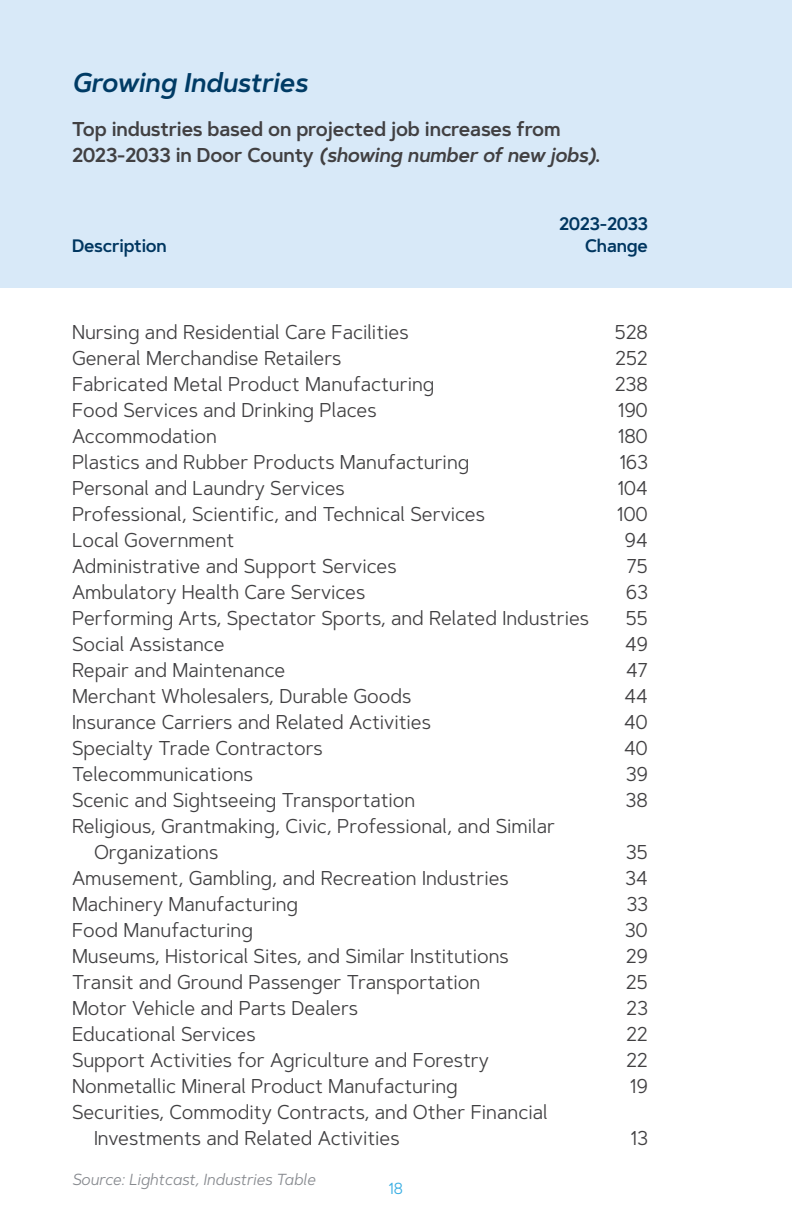
<style>
.page{position:relative;width:792px;height:1224px;background:#fff}
.page>*{position:absolute;margin:0;border:0;box-sizing:border-box;transform-origin:0 0}
.t1{font:italic 600 27px "Artegra Sans";color:#003b65;scale:.95 1}
.t2{font:20px/26px "Artegra Sans";color:#414042;scale:.95 1}
.t3{font:600 20px/26px "Artegra Sans";letter-spacing:-.01em;color:#414042;scale:.95 1}
.t4{font:600 18px "Artegra Sans";letter-spacing:-.01em;color:#003660;scale:.95 1}
.t5{font:italic 16px "Artegra Sans";color:#878a8f;scale:.95 1}
.t6{font:16px "Artegra Sans";color:#39aee3;scale:.95 1}
.s1{font-style:italic}
</style>
<div class="page">
<div style="left:0;top:0;width:792px;height:288px;background:#d8e9f8"></div>
<h1 class="t1" style="left:72px;top:63px;width:249px">Growing Industries</h1>
<p class="t3" style="left:72px;top:116px;width:557px">Top industries based on projected job increases from<br>2023-2033 in Door County <span class="s1">(showing number of new jobs)</span>.</p>
<p class="t4" style="left:559px;top:211px;width:95px">2023-2033</p>
<p class="t4" style="left:72px;top:233px;width:101px">Description</p>
<p class="t4" style="left:585px;top:233px;width:68px">Change</p>
<p class="t2" style="left:72px;top:318px;width:356px">Nursing and Residential Care Facilities</p>
<p class="t2" style="left:615px;top:318px;width:37px">528</p>
<p class="t2" style="left:72px;top:344px;width:285px">General Merchandise Retailers</p>
<p class="t2" style="left:615px;top:344px;width:36px">252</p>
<p class="t2" style="left:72px;top:370px;width:383px">Fabricated Metal Product Manufacturing</p>
<p class="t2" style="left:615px;top:370px;width:36px">238</p>
<p class="t2" style="left:72px;top:396px;width:322px">Food Services and Drinking Places</p>
<p class="t2" style="left:618px;top:396px;width:33px">190</p>
<p class="t2" style="left:72px;top:422px;width:154px">Accommodation</p>
<p class="t2" style="left:618px;top:422px;width:33px">180</p>
<p class="t2" style="left:72px;top:448px;width:420px">Plastics and Rubber Products Manufacturing</p>
<p class="t2" style="left:620px;top:448px;width:31px">163</p>
<p class="t2" style="left:72px;top:474px;width:289px">Personal and Laundry Services</p>
<p class="t2" style="left:618px;top:474px;width:33px">104</p>
<p class="t2" style="left:72px;top:500px;width:436px">Professional, Scientific, and Technical Services</p>
<p class="t2" style="left:617px;top:500px;width:34px">100</p>
<p class="t2" style="left:72px;top:526px;width:172px">Local Government</p>
<p class="t2" style="left:625px;top:526px;width:26px">94</p>
<p class="t2" style="left:72px;top:552px;width:343px">Administrative and Support Services</p>
<p class="t2" style="left:626px;top:552px;width:24px">75</p>
<p class="t2" style="left:72px;top:578px;width:310px">Ambulatory Health Care Services</p>
<p class="t2" style="left:626px;top:578px;width:25px">63</p>
<p class="t2" style="left:72px;top:604px;width:546px">Performing Arts, Spectator Sports, and Related Industries</p>
<p class="t2" style="left:626px;top:604px;width:25px">55</p>
<p class="t2" style="left:72px;top:630px;width:162px">Social Assistance</p>
<p class="t2" style="left:625px;top:630px;width:26px">49</p>
<p class="t2" style="left:72px;top:656px;width:226px">Repair and Maintenance</p>
<p class="t2" style="left:626px;top:656px;width:25px">47</p>
<p class="t2" style="left:72px;top:682px;width:359px">Merchant Wholesalers, Durable Goods</p>
<p class="t2" style="left:624px;top:682px;width:26px">44</p>
<p class="t2" style="left:72px;top:708px;width:379px">Insurance Carriers and Related Activities</p>
<p class="t2" style="left:624px;top:708px;width:27px">40</p>
<p class="t2" style="left:72px;top:734px;width:265px">Specialty Trade Contractors</p>
<p class="t2" style="left:624px;top:734px;width:27px">40</p>
<p class="t2" style="left:72px;top:760px;width:192px">Telecommunications</p>
<p class="t2" style="left:626px;top:760px;width:25px">39</p>
<p class="t2" style="left:72px;top:786px;width:363px">Scenic and Sightseeing Transportation</p>
<p class="t2" style="left:626px;top:786px;width:25px">38</p>
<p class="t2" style="left:94px;top:812px;width:487px;text-indent:-22px">Religious, Grantmaking, Civic, Professional, and Similar<br>Organizations</p>
<p class="t2" style="left:626px;top:838px;width:25px">35</p>
<p class="t2" style="left:72px;top:864px;width:461px">Amusement, Gambling, and Recreation Industries</p>
<p class="t2" style="left:625px;top:864px;width:25px">34</p>
<p class="t2" style="left:72px;top:890px;width:240px">Machinery Manufacturing</p>
<p class="t2" style="left:626px;top:890px;width:24px">33</p>
<p class="t2" style="left:72px;top:916px;width:192px">Food Manufacturing</p>
<p class="t2" style="left:625px;top:916px;width:26px">30</p>
<p class="t2" style="left:72px;top:942px;width:461px">Museums, Historical Sites, and Similar Institutions</p>
<p class="t2" style="left:626px;top:942px;width:25px">29</p>
<p class="t2" style="left:72px;top:968px;width:431px">Transit and Ground Passenger Transportation</p>
<p class="t2" style="left:626px;top:968px;width:25px">25</p>
<p class="t2" style="left:72px;top:994px;width:303px">Motor Vehicle and Parts Dealers</p>
<p class="t2" style="left:626px;top:994px;width:24px">23</p>
<p class="t2" style="left:72px;top:1020px;width:195px">Educational Services</p>
<p class="t2" style="left:626px;top:1020px;width:24px">22</p>
<p class="t2" style="left:72px;top:1046px;width:441px">Support Activities for Agriculture and Forestry</p>
<p class="t2" style="left:626px;top:1046px;width:24px">22</p>
<p class="t2" style="left:72px;top:1072px;width:408px">Nonmetallic Mineral Product Manufacturing</p>
<p class="t2" style="left:630px;top:1072px;width:20px">19</p>
<p class="t2" style="left:94px;top:1098px;width:479px;text-indent:-22px">Securities, Commodity Contracts, and Other Financial<br>Investments and Related Activities</p>
<p class="t2" style="left:631px;top:1124px;width:19px">13</p>
<p class="t5" style="left:72px;top:1168px;width:258px">Source: Lightcast, Industries Table</p>
<p class="t6" style="left:389px;top:1177px;width:16px">18</p>
</div>
